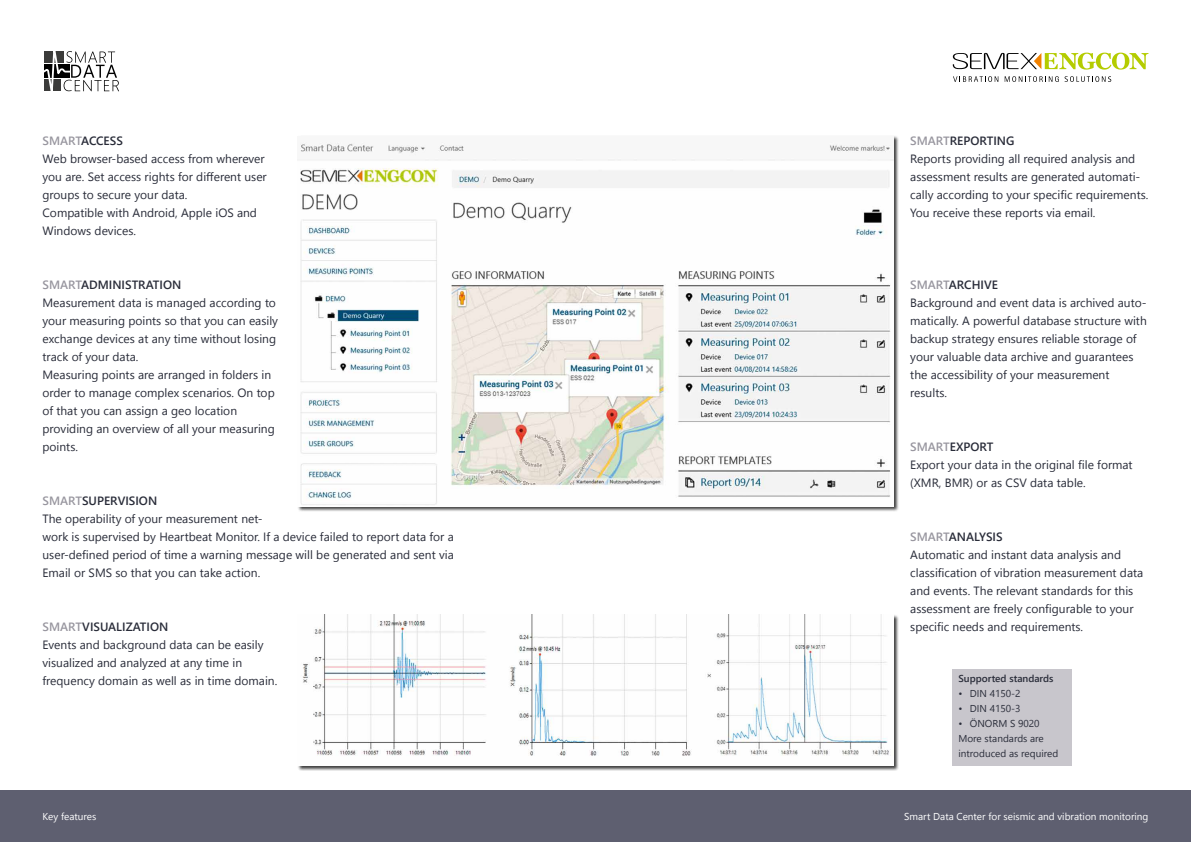
<style>
.page{position:relative;width:1191px;height:842px;background:#fff}
.page>*{position:absolute;margin:0;border:0;box-sizing:border-box;transform-origin:0 0}
.t1{font:12px/18px "Segoe UI";color:#292c39}
.t2{font:10px/15px "Segoe UI";color:#292c39}
.t3{font:10px "Segoe UI";color:#fff}
.t4{font:600 10px "Segoe UI";color:#292c39}
.s1{font-weight:600;color:#98969f}
.s2{font-weight:600}
</style>
<div class="page">
<svg style="left:44px;top:51px;width:75px;height:41px"></svg>
<div style="left:297px;top:136px;width:602px;height:376px;background:#000;opacity:.75"></div>
<img style="left:298px;top:136px;width:595px;height:370px">
<svg style="left:952px;top:53px;width:196px;height:17px"></svg>
<svg style="left:953px;top:76px;width:45px;height:6px"></svg>
<svg style="left:1004px;top:76px;width:54px;height:6px"></svg>
<svg style="left:1064px;top:76px;width:47px;height:6px"></svg>
<div style="left:297px;top:615px;width:602px;height:156px;background:#000;opacity:.75"></div>
<img style="left:298px;top:615px;width:595px;height:150px">
<div style="left:952px;top:669px;width:119px;height:96px;background:#c8c6cc"></div>
<div style="left:0;top:791px;width:1191px;height:51px;background:#5e5f70"></div>
<p class="t1" style="left:43px;top:131px;width:226px"><span class="s1">SMART</span><span class="s2">ACCESS<br></span>Web browser-based access from wherever you are. Set access rights for different user groups to secure your data.<br>Compatible with Android, Apple iOS and<br>Windows devices.</p>
<p class="t1" style="left:43px;top:275px;width:237px"><span class="s1">SMART</span><span class="s2">ADMINISTRATION<br></span>Measurement data is managed according to your measuring points so that you can easily exchange devices at any time without losing track of your data.<br>Measuring points are arranged in folders in order to manage complex scenarios. On top of that you can assign a geo location providing an overview of all your measuring points.</p>
<p class="t1" style="left:43px;top:491px;width:413px"><span class="s1">SMART</span><span class="s2">SUPERVISION<br></span>The operability of your measurement net-<br>work is supervised by Heartbeat Monitor. If a device failed to report data for a user-defined period of time a warning message will be generated and sent via Email or SMS so that you can take action.</p>
<p class="t1" style="left:43px;top:617px;width:236px"><span class="s1">SMART</span><span class="s2">VISUALIZATION<br></span>Events and background data can be easily visualized and analyzed at any time in frequency domain as well as in time domain.</p>
<p class="t1" style="left:910px;top:131px;width:240px"><span class="s1">SMART</span><span class="s2">REPORTING<br></span>Reports providing all required analysis and assessment results are generated automati&shy;cally according to your specific requirements.<br>You receive these reports via email.</p>
<p class="t1" style="left:910px;top:275px;width:238px"><span class="s1">SMART</span><span class="s2">ARCHIVE<br></span>Background and event data is archived auto&shy;matically. A powerful database structure with backup strategy ensures reliable storage of your valuable data archive and guarantees the accessibility of your measurement results.</p>
<p class="t1" style="left:910px;top:437px;width:224px"><span class="s1">SMART</span><span class="s2">EXPORT<br></span>Export your data in the original file format (XMR, BMR) or as CSV data table.</p>
<p class="t1" style="left:910px;top:527px;width:234px"><span class="s1">SMART</span><span class="s2">ANALYSIS<br></span>Automatic and instant data analysis and classification of vibration measurement data and events. The relevant standards for this assessment are freely configurable to your specific needs and requirements.</p>
<p class="t4" style="left:958px;top:670px;width:97px">Supported standards</p>
<p class="t2" style="left:958px;top:686px;width:64px">• DIN 4150-2</p>
<p class="t2" style="left:958px;top:701px;width:64px">• DIN 4150-3</p>
<p class="t2" style="left:958px;top:716px;width:101px">• ÖNORM S 9020<br>More standards are introduced as required</p>
<p class="t3" style="left:43px;top:808px;width:55px">Key features</p>
<p class="t3" style="left:904px;top:808px;width:246px">Smart Data Center for seismic and vibration monitoring</p>
</div>
